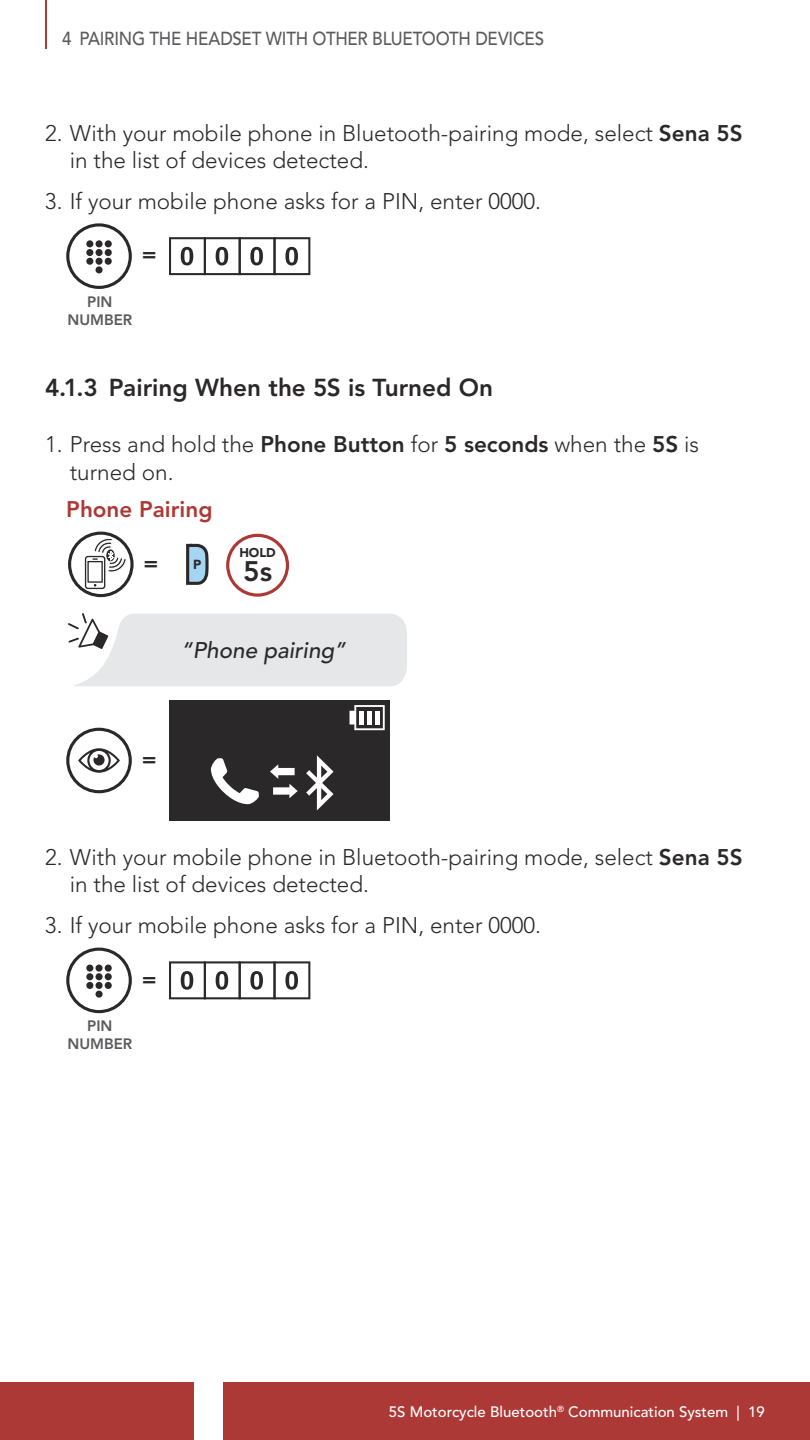
<style>
.page{position:relative;width:810px;height:1440px;background:#fff}
.page>*{position:absolute;margin:0;border:0;box-sizing:border-box;transform-origin:0 0}
.t1{font:800 28px "Avenir LT Std";color:#2b2829}
.t2{font:800 24.38px "Avenir LT Std";color:#2b2829}
.t3{font:300 22.5px/27px "Avenir LT Std";color:#2b2829}
.t4{font:italic 500 22.5px "Avenir LT Std";color:#2b2829}
.t5{font:800 22.5px "Avenir LT Std";color:#ad3936}
.t6{font:800 22.5px "Avenir LT Std";color:#2b2829}
.t7{font:500 18.75px "Avenir LT Std";letter-spacing:-.015em;color:#5b5b5e;scale:.9 1}
.t8{font:500 15px "Avenir LT Std";color:#fff}
.t9{font:800 15px/18px "Avenir LT Std";color:#5b5b5e;text-align:center}
.t10{font:900 13px "Avenir LT Std";color:#2b2829}
.t11{font:900 12.62px "Avenir LT Std";color:#2b2829}
.s1{font-weight:800}
</style>
<div class="page">
<div style="left:0;top:1383px;width:194px;height:57px;background:#ad3936"></div>
<div style="left:223px;top:1383px;width:587px;height:57px;background:#ad3936"></div>
<hr style="left:45px;top:0;width:1px;height:49px;background:#ad3936">
<svg style="left:66px;top:223px;width:66px;height:66px"></svg>
<div style="left:86px;top:240px;width:7px;height:7px;background:#2b2829;border-radius:50%"></div>
<div style="left:96px;top:240px;width:7px;height:7px;background:#2b2829;border-radius:50%"></div>
<div style="left:105px;top:240px;width:7px;height:7px;background:#2b2829;border-radius:50%"></div>
<div style="left:86px;top:249px;width:7px;height:7px;background:#2b2829;border-radius:50%"></div>
<div style="left:96px;top:249px;width:7px;height:7px;background:#2b2829;border-radius:50%"></div>
<div style="left:105px;top:249px;width:7px;height:7px;background:#2b2829;border-radius:50%"></div>
<div style="left:86px;top:258px;width:7px;height:7px;background:#2b2829;border-radius:50%"></div>
<div style="left:96px;top:258px;width:7px;height:7px;background:#2b2829;border-radius:50%"></div>
<div style="left:105px;top:258px;width:7px;height:7px;background:#2b2829;border-radius:50%"></div>
<div style="left:96px;top:266px;width:7px;height:7px;background:#2b2829;border-radius:50%"></div>
<svg style="left:169px;top:237px;width:141px;height:38px"></svg>
<svg style="left:68px;top:532px;width:66px;height:65px"></svg>
<svg style="left:186px;top:544px;width:23px;height:41px"></svg>
<svg style="left:226px;top:534px;width:63px;height:63px"></svg>
<svg style="left:68px;top:613px;width:339px;height:73px;background:#e6e7e8"></svg>
<svg style="left:66px;top:728px;width:66px;height:65px"></svg>
<div style="left:169px;top:700px;width:220px;height:121px;background:#2b2829"></div>
<svg style="left:350px;top:705px;width:35px;height:25px"></svg>
<svg style="left:270px;top:764px;width:28px;height:34px"></svg>
<svg style="left:306px;top:755px;width:28px;height:55px"></svg>
<svg style="left:211px;top:758px;width:48px;height:46px"></svg>
<svg style="left:66px;top:948px;width:66px;height:65px"></svg>
<div style="left:86px;top:965px;width:7px;height:7px;background:#2b2829;border-radius:50%"></div>
<div style="left:96px;top:965px;width:7px;height:7px;background:#2b2829;border-radius:50%"></div>
<div style="left:105px;top:965px;width:7px;height:7px;background:#2b2829;border-radius:50%"></div>
<div style="left:86px;top:973px;width:7px;height:7px;background:#2b2829;border-radius:50%"></div>
<div style="left:96px;top:973px;width:7px;height:7px;background:#2b2829;border-radius:50%"></div>
<div style="left:105px;top:973px;width:7px;height:7px;background:#2b2829;border-radius:50%"></div>
<div style="left:86px;top:982px;width:7px;height:7px;background:#2b2829;border-radius:50%"></div>
<div style="left:96px;top:982px;width:7px;height:7px;background:#2b2829;border-radius:50%"></div>
<div style="left:105px;top:982px;width:7px;height:7px;background:#2b2829;border-radius:50%"></div>
<div style="left:96px;top:991px;width:7px;height:7px;background:#2b2829;border-radius:50%"></div>
<svg style="left:169px;top:961px;width:141px;height:38px"></svg>
<p class="t7" style="left:62px;top:31px;width:537px">4 PAIRING THE HEADSET WITH OTHER BLUETOOTH DEVICES</p>
<p class="t3" style="left:70px;top:122px;width:674px;text-indent:-25px">2. With your mobile phone in Bluetooth-pairing mode, select <span class="s1">Sena 5S </span>in the list of devices detected.</p>
<p class="t3" style="left:45px;top:190px;width:498px">3. If your mobile phone asks for a PIN, enter 0000.</p>
<p class="t6" style="left:142px;top:245px;width:16px">=</p>
<p class="t9" style="left:67px;top:294px;width:66px">PIN<br>NUMBER</p>
<p class="t2" style="left:45px;top:378px;width:450px">4.1.3 Pairing When the 5S is Turned On</p>
<p class="t3" style="left:70px;top:433px;width:631px;line-height:27.5px;text-indent:-25px">1. Press and hold the <span class="s1">Phone Button</span> for <span class="s1">5 seconds</span> when the <span class="s1">5S</span> is turned on.</p>
<p class="t5" style="left:66px;top:500px;width:148px">Phone Pairing</p>
<p class="t6" style="left:144px;top:553px;width:16px">=</p>
<p class="t10" style="left:193px;top:557px;width:10px">P</p>
<p class="t1" style="left:243px;top:555px;width:31px">5s</p>
<p class="t11" style="left:239px;top:546px;width:38px">HOLD</p>
<p class="t4" style="left:181px;top:641px;width:166px">“Phone pairing”</p>
<p class="t6" style="left:142px;top:749px;width:16px">=</p>
<p class="t3" style="left:70px;top:846px;width:674px;text-indent:-25px">2. With your mobile phone in Bluetooth-pairing mode, select <span class="s1">Sena 5S </span>in the list of devices detected.</p>
<p class="t3" style="left:45px;top:914px;width:498px">3. If your mobile phone asks for a PIN, enter 0000.</p>
<p class="t6" style="left:142px;top:969px;width:16px">=</p>
<p class="t9" style="left:67px;top:1018px;width:66px">PIN<br>NUMBER</p>
<p class="t8" style="left:389px;top:1406px;width:378px">5S Motorcycle Bluetooth<sup>®</sup> Communication System | 19</p>
</div>
